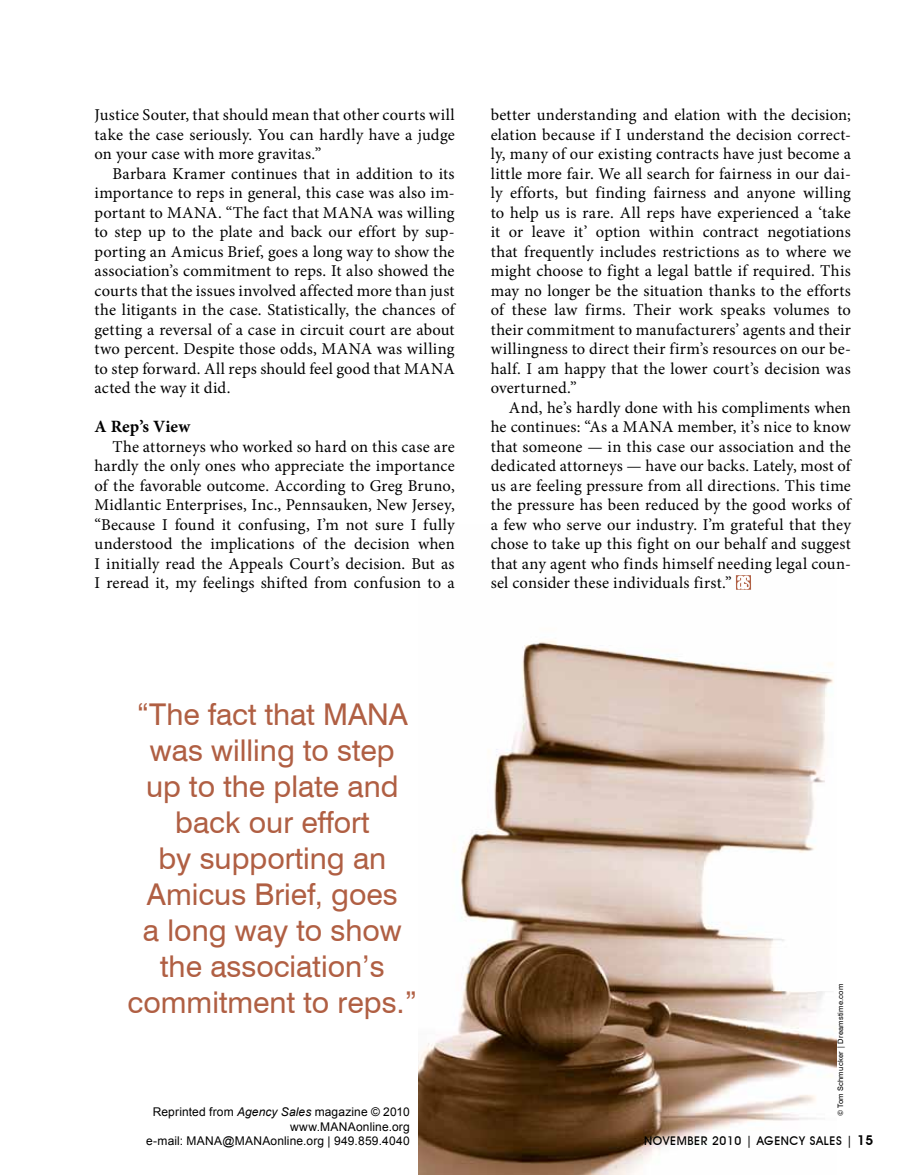
<style>
.page{position:relative;width:905px;height:1175px;background:#fff}
.page>*{position:absolute;margin:0;border:0;box-sizing:border-box;transform-origin:0 0}
.t1{font:30px/36px "Swiss 721 BT";color:#b05f43;text-align:center}
.t2{font:700 17.25px "Minion Pro";letter-spacing:.005em;color:#000}
.t3{font:16.5px/19.5px "Minion Pro";letter-spacing:.01em;color:#000;text-align:justify}
.t4{font:12px/14.4px "Arial";letter-spacing:.015em;color:#000;text-align:right}
.t5{font:500 12px "Avant Garde IT Cby BT";letter-spacing:.05em;color:#000}
.t6{font:7.5px "Swiss 721 BT";letter-spacing:.025em;color:#000}
.s1{font-style:italic}
.s2{font-weight:600;font-size:13.5px}
</style>
<div class="page">
<img style="left:418px;top:575px;width:418px;height:599px">
<svg style="left:736px;top:575px;width:15px;height:14px"></svg>
<p class="t3" style="left:94px;top:105px;width:361px">Justice Souter, that should mean that other courts will take the case seriously. You can hardly have a judge on your case with more gravitas.”</p>
<p class="t3" style="left:94px;top:164px;width:362px;text-indent:18px">Barbara Kramer continues that in addition to its importance to reps in general, this case was also im&shy;portant to MANA. “The fact that MANA was willing to step up to the plate and back our effort by sup&shy;porting an Amicus Brief, goes a long way to show the association’s commitment to reps. It also showed the courts that the issues involved affected more than just the litigants in the case. Statistically, the chances of getting a reversal of a case in circuit court are about two percent. Despite those odds, MANA was willing to step forward. All reps should feel good that MANA acted the way it did.</p>
<p class="t2" style="left:94px;top:414px;width:97px">A Rep’s View</p>
<p class="t3" style="left:94px;top:437px;width:362px;text-indent:18px">The attorneys who worked so hard on this case are hardly the only ones who appreciate the importance of the favorable outcome. According to Greg Bruno, Midlantic Enterprises, Inc., Pennsauken, New Jersey, “Because I found it confusing, I’m not sure I fully understood the implications of the decision when I initially read the Appeals Court’s decision. But as I reread it, my feelings shifted from confusion to a</p>
<p class="t3" style="left:490px;top:105px;width:362px">better understanding and elation with the decision; elation because if I understand the decision correct&shy;ly, many of our existing contracts have just become a little more fair. We all search for fairness in our dai&shy;ly efforts, but finding fairness and anyone willing to help us is rare. All reps have experienced a ‘take it or leave it’ option within contract negotiations that frequently includes restrictions as to where we might choose to fight a legal battle if required. This may no longer be the situation thanks to the efforts of these law firms. Their work speaks volumes to their commitment to manufacturers’ agents and their willingness to direct their firm’s resources on our be&shy;half. I am happy that the lower court’s decision was overturned.”</p>
<p class="t3" style="left:490px;top:398px;width:362px;text-indent:18px">And, he’s hardly done with his compliments when he continues: “As a MANA member, it’s nice to know that someone — in this case our association and the dedicated attorneys — have our backs. Lately, most of us are feeling pressure from all directions. This time the pressure has been reduced by the good works of a few who serve our industry. I’m grateful that they chose to take up this fight on our behalf and suggest that any agent who finds himself needing legal coun&shy;sel consider these individuals first.”</p>
<h1 class="t1" style="left:128px;top:696px;width:291px">“The fact that MANA was willing to step<br>up to the plate and back our effort<br>by supporting an<br>Amicus Brief, goes<br>a long way to show the association’s commitment to reps.”</h1>
<p class="t4" style="left:153px;top:1104px;width:258px">Reprinted from <span class="s1">Agency Sales</span> magazine © 2010</p>
<p class="t4" style="left:146px;top:1119px;width:265px">www.MANAonline.org<br>e-mail: MANA@MANAonline.org | 949.859.4040</p>
<p class="t6" style="left:836px;top:1116px;width:134px;rotate:-90deg">© Tom Schmucker | Dreamstime.com</p>
<p class="t5" style="left:644px;top:1133px;width:231px">NOVEMBER 2010 | AGENCY SALES | <span class="s2">15</span></p>
</div>
